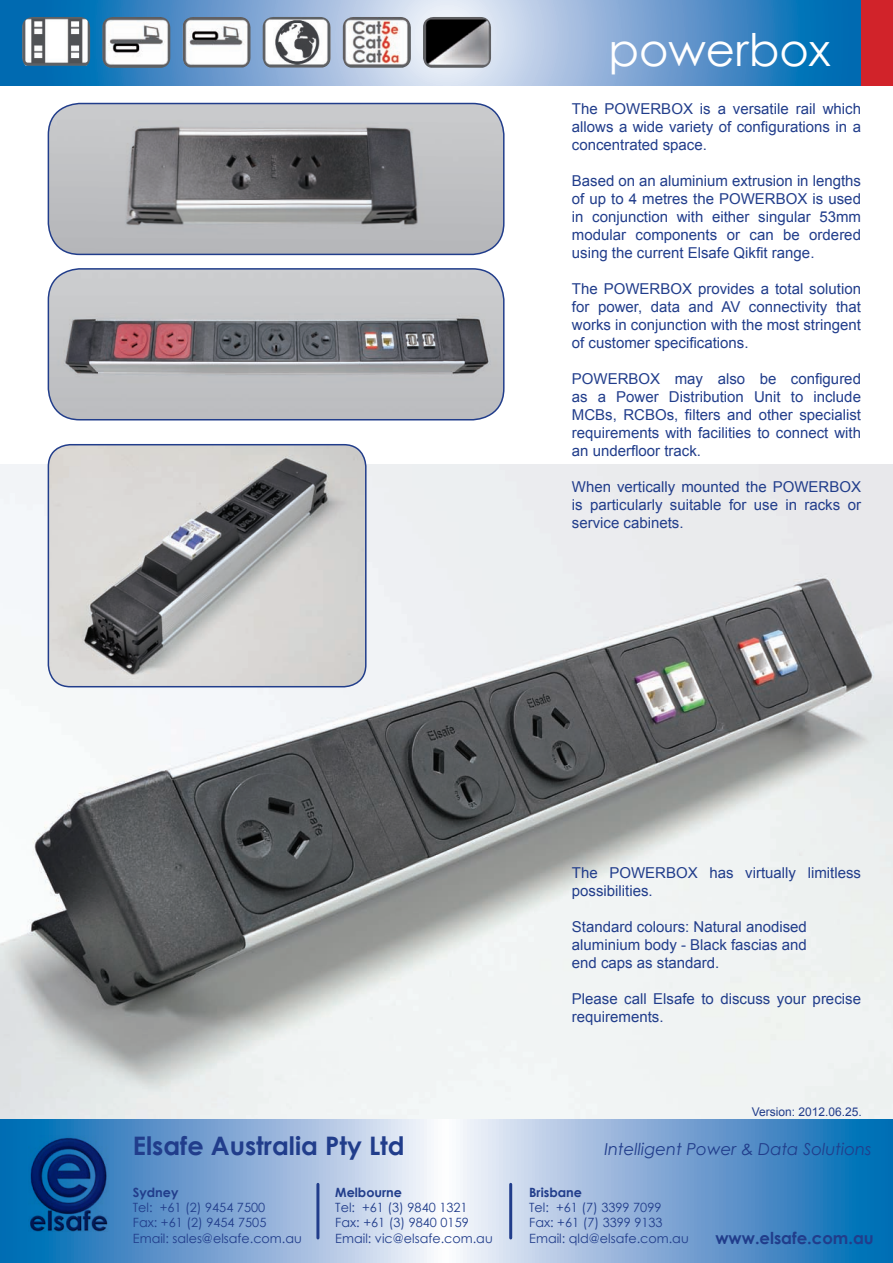
<style>
.page{position:relative;width:893px;height:1263px;background:#fff}
.page>*{position:absolute;margin:0;border:0;box-sizing:border-box;transform-origin:0 0}
.t1{font:45px "Century Gothic";color:#fff}
.t2{font:700 25.5px "Century Gothic";color:#213d8b}
.t3{font:italic 16.5px "Century Gothic";color:#213d8b}
.t4{font:700 16.5px "Century Gothic";color:#213d8b}
.t5{font:15px/18px "Arial";color:#213d8b;text-align:justify}
.t6{font:12.75px "Century Gothic";color:#213d8b}
.t7{font:700 12.75px "Century Gothic";color:#213d8b}
.t8{font:12px "Arial";color:#213d8b}
</style>
<div class="page">
<img style="left:0;top:464px;width:893px;height:655px">
<img style="left:48px;top:104px;width:456px;height:150px">
<div style="left:48px;top:103px;width:457px;height:152px;border:2px solid #213d8b;border-radius:31px"></div>
<img style="left:48px;top:269px;width:456px;height:151px">
<div style="left:48px;top:268px;width:457px;height:152px;border:2px solid #213d8b;border-radius:31px"></div>
<img style="left:48px;top:445px;width:318px;height:242px">
<div style="left:48px;top:444px;width:319px;height:243px;border:2px solid #213d8b;border-radius:22px"></div>
<svg style="left:0;top:0;width:862px;height:85px;background:#689fcf"></svg>
<img style="left:423px;top:17px;width:68px;height:51px">
<img style="left:263px;top:17px;width:68px;height:51px">
<img style="left:182px;top:17px;width:68px;height:51px">
<img style="left:102px;top:17px;width:68px;height:51px">
<img style="left:22px;top:17px;width:68px;height:49px">
<img style="left:343px;top:17px;width:68px;height:51px">
<svg style="left:0;top:1119px;width:893px;height:144px;background:#81acd6"></svg>
<hr style="left:316px;top:1184px;width:3px;height:54px;background:#213d8b">
<hr style="left:509px;top:1184px;width:3px;height:54px;background:#213d8b">
<img style="left:28px;top:1136px;width:81px;height:96px">
<div style="left:862px;top:0;width:31px;height:85px;background:#d1232a"></div>
<p class="t1" style="left:608px;top:18px;width:224px">powerbox</p>
<p class="t5" style="left:572px;top:100px;width:291px">The POWERBOX is a versatile rail which allows a wide variety of configurations in a concentrated space.</p>
<p class="t5" style="left:572px;top:172px;width:291px">Based on an aluminium extrusion in lengths of up to 4 metres the POWERBOX is used in conjunction with either singular 53mm modular components or can be ordered using the current Elsafe Qikfit range.</p>
<p class="t5" style="left:572px;top:280px;width:291px">The POWERBOX provides a total solution for power, data and AV connectivity that works in conjunction with the most stringent of customer specifications.</p>
<p class="t5" style="left:572px;top:370px;width:291px">POWERBOX may also be configured as a Power Distribution Unit to include MCBs, RCBOs, filters and other specialist requirements with facilities to connect with an underfloor track.</p>
<p class="t5" style="left:572px;top:478px;width:291px">When vertically mounted the POWERBOX is particularly suitable for use in racks or service cabinets.</p>
<p class="t5" style="left:572px;top:864px;width:291px">The POWERBOX has virtually limitless possibilities.</p>
<p class="t5" style="left:572px;top:918px;width:237px">Standard colours: Natural anodised</p>
<p class="t5" style="left:572px;top:936px;width:237px">aluminium body - Black fascias and</p>
<p class="t5" style="left:572px;top:954px;width:149px">end caps as standard.</p>
<p class="t5" style="left:572px;top:990px;width:291px">Please call Elsafe to discuss your precise requirements.</p>
<p class="t8" style="left:752px;top:1103px;width:112px">Version: 2012.06.25.</p>
<p class="t2" style="left:133px;top:1126px;width:273px">Elsafe Australia Pty Ltd</p>
<p class="t3" style="left:604px;top:1138px;width:269px">Intelligent Power &amp; Data Solutions</p>
<p class="t7" style="left:133px;top:1182px;width:47px">Sydney</p>
<p class="t6" style="left:133px;top:1198px;width:134px">Tel: +61 (2) 9454 7500</p>
<p class="t6" style="left:133px;top:1214px;width:135px">Fax: +61 (2) 9454 7505</p>
<p class="t6" style="left:133px;top:1229px;width:171px">Email: sales@elsafe.com.au</p>
<p class="t7" style="left:529px;top:1182px;width:54px">Brisbane</p>
<p class="t6" style="left:529px;top:1198px;width:134px">Tel: +61 (7) 3399 7099</p>
<p class="t6" style="left:529px;top:1214px;width:135px">Fax: +61 (7) 3399 9133</p>
<p class="t6" style="left:529px;top:1229px;width:161px">Email: qld@elsafe.com.au</p>
<p class="t4" style="left:715px;top:1226px;width:160px">www.elsafe.com.au</p>
<p class="t7" style="left:335px;top:1182px;width:68px">Melbourne</p>
<p class="t6" style="left:335px;top:1198px;width:134px">Tel: +61 (3) 9840 1321</p>
<p class="t6" style="left:335px;top:1214px;width:135px">Fax: +61 (3) 9840 0159</p>
<p class="t6" style="left:335px;top:1229px;width:159px">Email: vic@elsafe.com.au</p>
</div>
